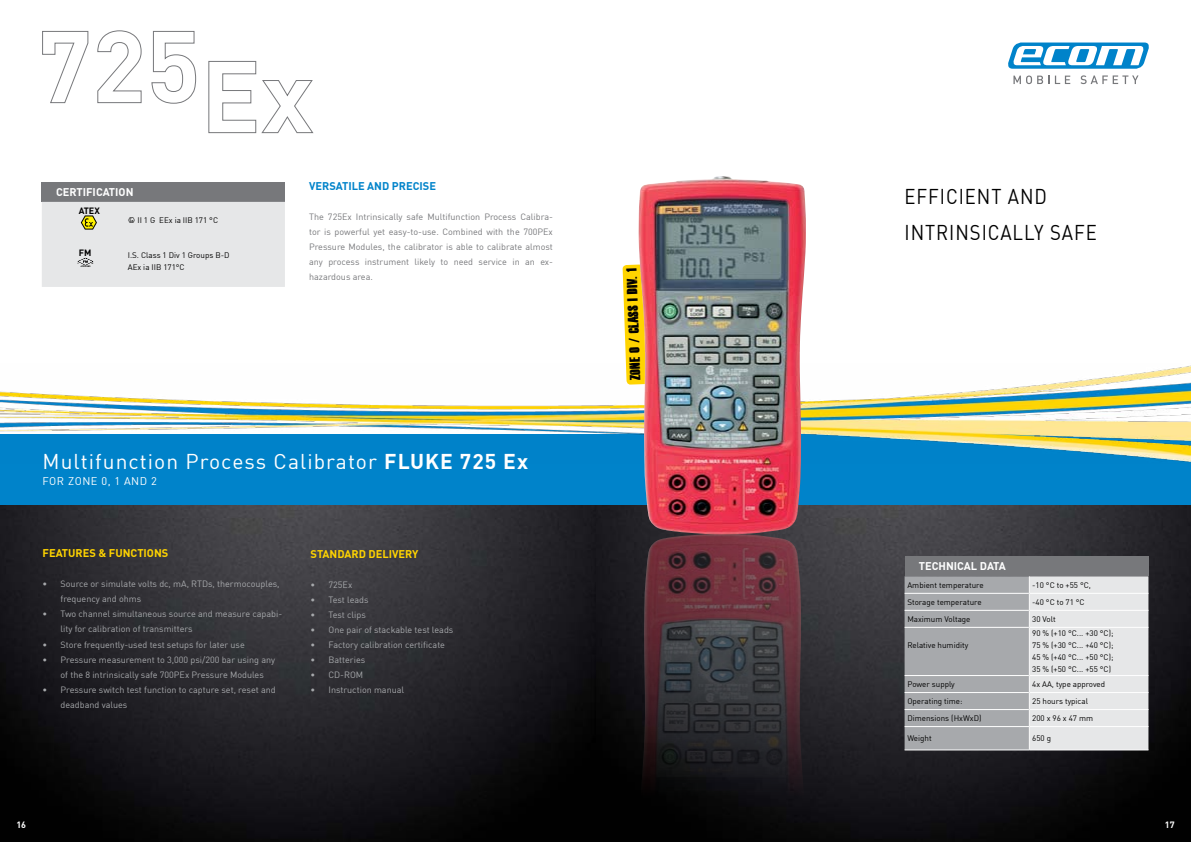
<style>
.page{position:relative;width:1191px;height:842px;background:#fff}
.page>*{position:absolute;margin:0;border:0;box-sizing:border-box;transform-origin:0 0}
.t1{font:21px "Ecom DIN Offc";letter-spacing:.05em;color:#fff}
.t2{font:21px/36px "Ecom DIN Offc";letter-spacing:.05em;color:#000;scale:.88 1}
.t3{font:700 11px "DIN Offc";color:#ffd400}
.t4{font:700 11px "DIN Offc";color:#fff}
.t5{font:700 11px "DIN Offc";color:#0083ca}
.t6{font:11px "Ecom DIN Offc";color:#fff}
.t7{font:10.1px "Dead Kansas";color:#000}
.t8{font:9px/15px "DIN Offc";color:#a7a9ac}
.t9{font:9px/15px "DIN Offc";color:#77787b;text-align:justify}
.t10{font:700 9px "DIN Offc";color:#000}
.t11{font:700 9px "DIN Offc";color:#fff}
.t12{font:8px/12px "Ecom DIN Offc";color:#000}
.s1{font-family:"DIN Offc";font-weight:700}
</style>
<div class="page">
<img style="left:595px;top:504px;width:596px;height:338px">
<svg style="left:0;top:504px;width:595px;height:338px;background:#212125"></svg>
<svg style="left:1013px;top:76px;width:57px;height:8px"></svg>
<svg style="left:1080px;top:75px;width:58px;height:9px"></svg>
<svg style="left:1008px;top:43px;width:140px;height:26px"></svg>
<div style="left:0;top:434px;width:1191px;height:70px;background:#0083ca"></div>
<img style="left:0;top:365px;width:1191px;height:98px">
<img style="left:640px;top:534px;width:164px;height:264px">
<svg style="left:622px;top:264px;width:16px;height:121px;background:#fedb2c"></svg>
<img style="left:638px;top:176px;width:168px;height:358px">
<svg style="left:42px;top:30px;width:47px;height:74px"></svg>
<svg style="left:97px;top:30px;width:45px;height:74px"></svg>
<svg style="left:151px;top:30px;width:46px;height:74px"></svg>
<svg style="left:208px;top:60px;width:106px;height:74px"></svg>
<div style="left:42px;top:182px;width:243px;height:20px;background:#77787b"></div>
<div style="left:904px;top:556px;width:244px;height:20px;background:#77787b"></div>
<hr style="left:1029px;top:750px;width:119px;height:1px;background:#fff">
<hr style="left:904px;top:750px;width:125px;height:1px;background:#fff">
<svg style="left:904px;top:576px;width:244px;height:174px;background:#c7c8ca"></svg>
<div style="left:42px;top:202px;width:243px;height:85px;background:#e6e7e8"></div>
<p class="t4" style="left:56px;top:185px;width:14px">CERTIFICATI</p>
<p class="t4" style="left:119px;top:185px;width:15px">ON</p>
<p class="t10" style="left:79px;top:205px;width:20px">ATEX</p>
<p class="t12" style="left:128px;top:214px;width:92px">† II 1 G EEx ia IIB 171 °C</p>
<p class="t10" style="left:79px;top:247px;width:14px">FM</p>
<p class="t12" style="left:128px;top:249px;width:103px">I.S. Class 1 Div 1 Groups B-D<br>AEx ia IIB 171°C</p>
<p class="t5" style="left:309px;top:179px;width:8px">VERSATILE</p>
<p class="t5" style="left:367px;top:179px;width:32px">AN D PRECISE</p>
<p class="t9" style="left:309px;top:209px;width:245px">The 725Ex Intrinsically safe Multifunction Process Calibra&shy;tor is powerful yet easy-to-use. Combined with the 700PEx Pressure Modules, the calibrator is able to calibrate almost any process instrument likely to need service in an ex&shy;hazardous area.</p>
<h1 class="t1" style="left:43px;top:448px;width:487px">Multifunction Process Calibrator <span class="s1">FLU KE 725 EX</span></h1>
<p class="t6" style="left:43px;top:474px;width:8px">for</p>
<p class="t6" style="left:68px;top:474px;width:15px">Zone</p>
<p class="t6" style="left:101px;top:474px;width:32px">0, 1 and</p>
<p class="t6" style="left:151px;top:474px;width:7px">2</p>
<p class="t3" style="left:43px;top:546px;width:127px">FEATURES &amp; FUNCTIONS</p>
<p class="t8" style="left:61px;top:576px;width:221px;text-indent:-18px">• Source or simulate volts dc, mA, RTDs, thermocouples, frequency and ohms</p>
<p class="t8" style="left:61px;top:606px;width:223px;text-indent:-18px">• Two channel simultaneous source and measure capabi&shy;lity for calibration of transmitters</p>
<p class="t8" style="left:43px;top:637px;width:204px">• Store frequently-used test setups for later use</p>
<p class="t8" style="left:61px;top:652px;width:216px;text-indent:-18px">• Pressure measurement to 3,000 psi/200 bar using any of the 8 intrinsically safe 700PEx Pressure Modules</p>
<p class="t8" style="left:61px;top:682px;width:217px;text-indent:-18px">• Pressure switch test function to capture set, reset and deadband values</p>
<p class="t3" style="left:310px;top:547px;width:14px">STAN</p>
<p class="t3" style="left:337px;top:547px;width:83px">DARD DELIVERY</p>
<p class="t8" style="left:310px;top:577px;width:43px">• 725Ex</p>
<p class="t8" style="left:310px;top:592px;width:60px">• Test leads</p>
<p class="t8" style="left:310px;top:607px;width:57px">• Test clips</p>
<p class="t8" style="left:310px;top:622px;width:144px">• One pair of stackable test leads</p>
<p class="t8" style="left:310px;top:637px;width:136px">• Factory calibration certificate</p>
<p class="t8" style="left:310px;top:652px;width:56px">• Batteries</p>
<p class="t8" style="left:310px;top:667px;width:54px">• CD-ROM</p>
<p class="t8" style="left:310px;top:682px;width:95px">• Instruction manual</p>
<p class="t7" style="left:630px;top:380px;width:114px;rotate:-92deg">Zone 0 / Class I Div. 1</p>
<h1 class="t2" style="left:904px;top:178px;width:220px">EFFICIENT AND<br>INTRINSICALLY SAFE</h1>
<p class="t4" style="left:918px;top:559px;width:35px">TECHNICAL</p>
<p class="t4" style="left:979px;top:559px;width:15px">DATA</p>
<p class="t12" style="left:907px;top:579px;width:78px">Ambient temperature</p>
<p class="t12" style="left:1032px;top:579px;width:60px">-10 °C to +55 °C,</p>
<p class="t12" style="left:907px;top:596px;width:76px">Storage temperature</p>
<p class="t12" style="left:1032px;top:596px;width:54px">-40 °C to 71 °C</p>
<p class="t12" style="left:907px;top:613px;width:65px">Maximum Voltage</p>
<p class="t12" style="left:1032px;top:613px;width:25px">30 Volt</p>
<p class="t12" style="left:907px;top:639px;width:62px">Relative humidity</p>
<p class="t12" style="left:1032px;top:627px;width:83px;text-align:justify">90 % (+10 °C... +30 °C); 75 % (+30 °C... +40 °C); 45 % (+40 °C... +50 °C); 35 % (+50 °C... +55 °C)</p>
<p class="t12" style="left:907px;top:678px;width:49px">Power supply</p>
<p class="t12" style="left:1032px;top:678px;width:75px">4x AA, type approved</p>
<p class="t12" style="left:907px;top:695px;width:57px">Operating time:</p>
<p class="t12" style="left:1032px;top:695px;width:57px">25 hours typical</p>
<p class="t12" style="left:907px;top:712px;width:76px">Dimensions (HxWxD)</p>
<p class="t12" style="left:1032px;top:712px;width:62px">200 x 96 x 47 mm</p>
<p class="t12" style="left:907px;top:732px;width:26px">Weight</p>
<p class="t12" style="left:1032px;top:732px;width:20px">650 g</p>
<p class="t11" style="left:16px;top:819px;width:11px">16</p>
<p class="t11" style="left:1164px;top:819px;width:11px">17</p>
</div>
